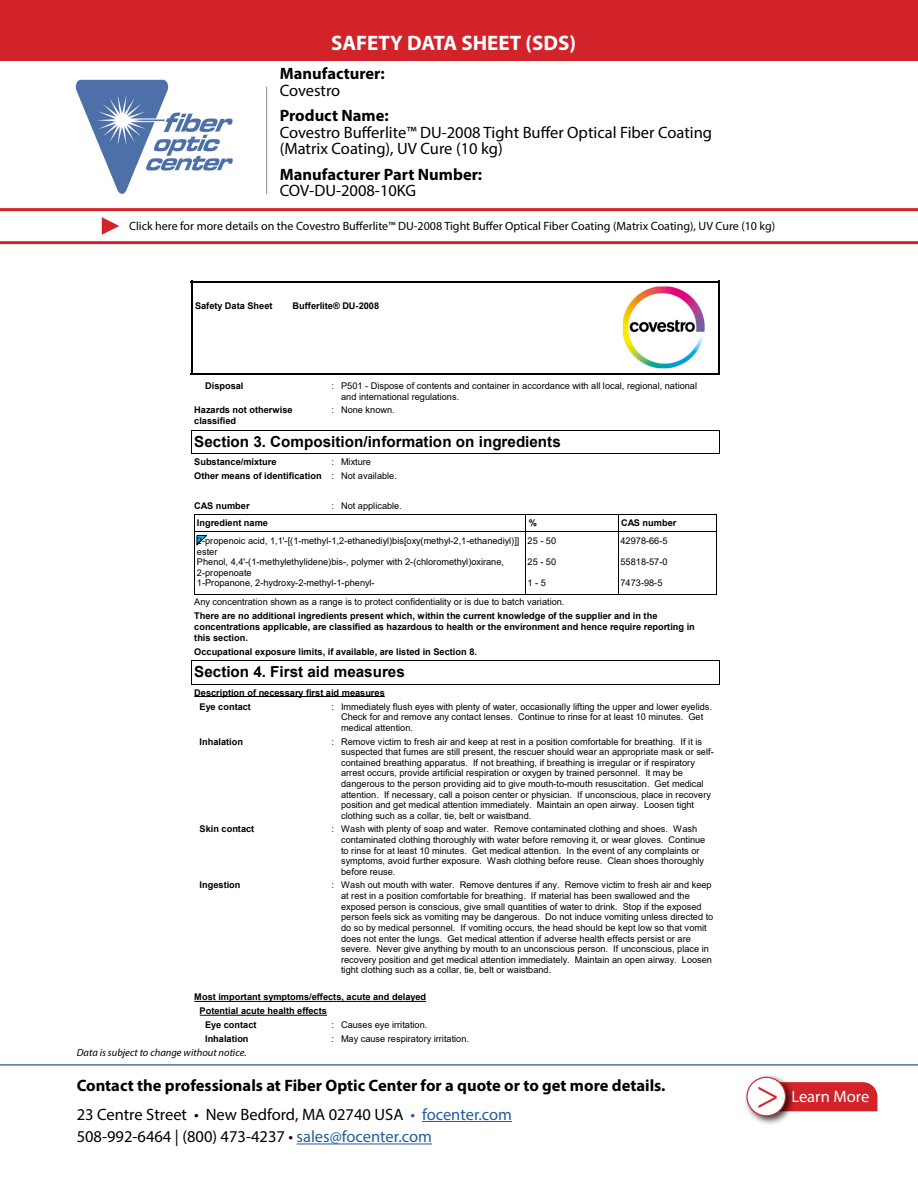
<style>
.page{position:relative;width:918px;height:1188px;background:#fff}
.page>*{position:absolute;margin:0;border:0;box-sizing:border-box;transform-origin:0 0}
.t1{font:42px "Minion Pro";color:#d2232a}
.t2{font:700 21px "Myriad Pro";color:#fff}
.t3{font:16.5px/22.5px "Myriad Pro";color:#000}
.t4{font:700 16.5px/16.5px "Myriad Pro";color:#000}
.t5{font:16.5px "Myriad Pro";color:#fff}
.t6{font:700 15.15px "Arial";color:#000}
.t7{font:12px "Myriad Pro";color:#000}
.t8{font:italic 10.5px "Myriad Pro";color:#000}
.t9{font:9.15px/10.6px "Arial";color:#000}
.t10{font:700 9.15px/10.9px "Arial";color:#000}
.s1{font-weight:400}
.s2{font-weight:700}
.s3{color:#215e9e}
</style>
<div class="page">
<hr style="left:422px;top:1121px;width:90px;height:1px;background:#215e9e">
<hr style="left:297px;top:1144px;width:135px;height:1px;background:#215e9e">
<hr style="left:0;top:1064px;width:918px;height:2px;background:#4f70a8">
<img style="left:75px;top:79px;width:158px;height:115px">
<hr style="left:266px;top:87px;width:1px;height:107px;background:#8a8c8e">
<div style="left:796px;top:1082px;width:81px;height:29px;background:#d2232a"></div>
<div style="left:743px;top:1074px;width:53px;height:52px;background:#000;opacity:.75"></div>
<div style="left:747px;top:1077px;width:39px;height:39px;background:#fff;border-radius:50%"></div>
<div style="left:746px;top:1077px;width:40px;height:39px;border:1px solid #d2232a;border-radius:50%"></div>
<hr style="left:0;top:241px;width:918px;height:3px;background:#d2232a">
<hr style="left:0;top:208px;width:918px;height:3px;background:#d2232a">
<svg style="left:102px;top:217px;width:17px;height:18px"></svg>
<div style="left:0;top:0;width:918px;height:60px;background:#d2232a"></div>
<hr style="left:191px;top:281px;width:528px;height:1px;background:#000">
<hr style="left:718px;top:281px;width:2px;height:93px;background:#000">
<hr style="left:191px;top:373px;width:528px;height:2px;background:#000">
<hr style="left:191px;top:281px;width:1px;height:93px;background:#000">
<img style="left:622px;top:287px;width:82px;height:82px">
<hr style="left:191px;top:430px;width:528px;height:1px;background:#000">
<hr style="left:191px;top:454px;width:528px;height:1px;background:#000">
<svg style="left:719px;top:430px;width:1px;height:24px"></svg>
<svg style="left:191px;top:431px;width:1px;height:24px"></svg>
<hr style="left:194px;top:515px;width:522px;height:1px;background:#000">
<hr style="left:716px;top:515px;width:1px;height:79px;background:#000">
<hr style="left:194px;top:594px;width:522px;height:1px;background:#000">
<hr style="left:194px;top:515px;width:1px;height:79px;background:#000">
<hr style="left:526px;top:515px;width:1px;height:79px;background:#000">
<hr style="left:618px;top:515px;width:1px;height:79px;background:#000">
<hr style="left:194px;top:531px;width:522px;height:1px;background:#000">
<svg style="left:196px;top:535px;width:11px;height:10px"></svg>
<hr style="left:191px;top:661px;width:528px;height:1px;background:#000">
<hr style="left:191px;top:684px;width:528px;height:1px;background:#000">
<svg style="left:719px;top:661px;width:1px;height:24px"></svg>
<svg style="left:191px;top:662px;width:1px;height:22px"></svg>
<hr style="left:194px;top:696px;width:191px;height:1px;background:#000">
<hr style="left:194px;top:1001px;width:232px;height:1px;background:#000">
<hr style="left:200px;top:1015px;width:127px;height:1px;background:#000">
<p class="t2" style="left:331px;top:29px;width:246px">SAFETY DATA SHEET (SDS)</p>
<p class="t4" style="left:280px;top:65px;width:107px">Manufacturer:<br><span class="s1">Covestro</span></p>
<p class="t3" style="left:280px;top:107px;width:434px;line-height:16.5px"><span class="s2">Product Name:<br></span>Covestro Bufferlite™ DU-2008 Tight Buffer Optical Fiber Coating</p>
<p class="t3" style="left:280px;top:137px;width:225px">(Matrix Coating), UV Cure (10 kg)</p>
<p class="t4" style="left:280px;top:165px;width:204px">Manufacturer Part Number:</p>
<p class="t3" style="left:280px;top:179px;width:138px">COV-DU-2008-10KG</p>
<p class="t7" style="left:129px;top:218px;width:648px">Click here for more details on the Covestro Bufferlite™ DU-2008 Tight Buffer Optical Fiber Coating (Matrix Coating), UV Cure (10 kg)</p>
<p class="t10" style="left:195px;top:300px;width:79px">Safety Data Sheet</p>
<p class="t10" style="left:293px;top:300px;width:88px">Bufferlite® DU-2008</p>
<p class="t10" style="left:205px;top:381px;width:40px">Disposal</p>
<p class="t9" style="left:341px;top:381px;width:358px;text-indent:-9px">: P501 - Dispose of contents and container in accordance with all local, regional, national and international regulations.</p>
<p class="t10" style="left:194px;top:405px;width:100px">Hazards not otherwise classified</p>
<p class="t9" style="left:332px;top:405px;width:65px">: None known.</p>
<p class="t6" style="left:194px;top:431px;width:368px">Section 3. Composition/information on ingredients</p>
<p class="t10" style="left:194px;top:456px;width:84px">Substance/mixture</p>
<p class="t9" style="left:332px;top:456px;width:4px">:</p>
<p class="t9" style="left:341px;top:456px;width:31px">Mixture</p>
<p class="t10" style="left:194px;top:470px;width:204px">Other means of identification <span class="s1">: Not available.</span></p>
<p class="t10" style="left:194px;top:501px;width:57px">CAS number</p>
<p class="t9" style="left:332px;top:501px;width:72px">: Not applicable.</p>
<p class="t10" style="left:197px;top:517px;width:73px">Ingredient name</p>
<p class="t10" style="left:529px;top:517px;width:10px">%</p>
<p class="t10" style="left:621px;top:517px;width:57px">CAS number</p>
<p class="t9" style="left:197px;top:535px;width:324px">2-propenoic acid, 1,1'-[(1-methyl-1,2-ethanediyl)bis[oxy(methyl-2,1-ethanediyl)]] ester</p>
<p class="t9" style="left:528px;top:535px;width:30px">25 - 50</p>
<p class="t9" style="left:621px;top:535px;width:49px">42978-66-5</p>
<p class="t9" style="left:197px;top:557px;width:309px">Phenol, 4,4'-(1-methylethylidene)bis-, polymer with 2-(chloromethyl)oxirane,<br>2-propenoate</p>
<p class="t9" style="left:528px;top:557px;width:30px">25 - 50</p>
<p class="t9" style="left:621px;top:557px;width:49px">55818-57-0</p>
<p class="t9" style="left:197px;top:578px;width:179px">1-Propanone, 2-hydroxy-2-methyl-1-phenyl-</p>
<p class="t9" style="left:528px;top:578px;width:20px">1 - 5</p>
<p class="t9" style="left:621px;top:578px;width:43px">7473-98-5</p>
<p class="t9" style="left:194px;top:597px;width:372px">Any concentration shown as a range is to protect confidentiality or is due to batch variation.</p>
<p class="t10" style="left:194px;top:610px;width:502px">There are no additional ingredients present which, within the current knowledge of the supplier and in the concentrations applicable, are classified as hazardous to health or the environment and hence require reporting in this section.</p>
<p class="t10" style="left:194px;top:646px;width:284px">Occupational exposure limits, if available, are listed in Section 8.</p>
<p class="t6" style="left:194px;top:661px;width:212px">Section 4. First aid measures</p>
<p class="t10" style="left:200px;top:701px;width:53px">Eye contact</p>
<p class="t10" style="left:194px;top:687px;width:192px">Description of necessary first aid measures</p>
<p class="t9" style="left:341px;top:701px;width:373px">Immediately flush eyes with plenty of water, occasionally lifting the upper and lower eyelids.<br>Check for and remove any contact lenses. Continue to rinse for at least 10 minutes. Get medical attention.</p>
<p class="t9" style="left:341px;top:736px;width:374px">Remove victim to fresh air and keep at rest in a position comfortable for breathing. If it is suspected that fumes are still present, the rescuer should wear an appropriate mask or self&shy;contained breathing apparatus. If not breathing, if breathing is irregular or if respiratory arrest occurs, provide artificial respiration or oxygen by trained personnel. It may be dangerous to the person providing aid to give mouth-to-mouth resuscitation. Get medical attention. If necessary, call a poison center or physician. If unconscious, place in recovery position and get medical attention immediately. Maintain an open airway. Loosen tight clothing such as a collar, tie, belt or waistband.</p>
<p class="t9" style="left:332px;top:701px;width:4px">:</p>
<p class="t10" style="left:200px;top:736px;width:45px">Inhalation</p>
<p class="t9" style="left:332px;top:736px;width:4px">:</p>
<p class="t10" style="left:200px;top:824px;width:56px">Skin contact</p>
<p class="t9" style="left:341px;top:824px;width:366px">Wash with plenty of soap and water. Remove contaminated clothing and shoes. Wash contaminated clothing thoroughly with water before removing it, or wear gloves. Continue to rinse for at least 10 minutes. Get medical attention. In the event of any complaints or symptoms, avoid further exposure. Wash clothing before reuse. Clean shoes thoroughly before reuse.</p>
<p class="t9" style="left:332px;top:824px;width:4px">:</p>
<p class="t9" style="left:341px;top:880px;width:374px">Wash out mouth with water. Remove dentures if any. Remove victim to fresh air and keep at rest in a position comfortable for breathing. If material has been swallowed and the exposed person is conscious, give small quantities of water to drink. Stop if the exposed person feels sick as vomiting may be dangerous. Do not induce vomiting unless directed to do so by medical personnel. If vomiting occurs, the head should be kept low so that vomit does not enter the lungs. Get medical attention if adverse health effects persist or are severe. Never give anything by mouth to an unconscious person. If unconscious, place in recovery position and get medical attention immediately. Maintain an open airway. Loosen tight clothing such as a collar, tie, belt or waistband.</p>
<p class="t10" style="left:200px;top:880px;width:42px">Ingestion</p>
<p class="t9" style="left:332px;top:880px;width:4px">:</p>
<p class="t10" style="left:194px;top:992px;width:233px">Most important symptoms/effects, acute and delayed</p>
<p class="t10" style="left:205px;top:1034px;width:45px">Inhalation</p>
<p class="t9" style="left:332px;top:1034px;width:139px">: May cause respiratory irritation.</p>
<p class="t10" style="left:200px;top:1006px;width:129px">Potential acute health effects</p>
<p class="t10" style="left:205px;top:1020px;width:53px">Eye contact</p>
<p class="t9" style="left:332px;top:1020px;width:97px">: Causes eye irritation.</p>
<p class="t8" style="left:77px;top:1046px;width:171px">Data is subject to change without notice.</p>
<p class="t4" style="left:77px;top:1076px;width:590px">Contact the professionals at Fiber Optic Center for a quote or to get more details.</p>
<p class="t3" style="left:77px;top:1103px;width:437px">23 Centre Street • New Bedford, MA 02740 USA <span class="s3">• focenter.com<br></span>508-992-6464 | (800) 473-4237 • <span class="s3">sales@focenter.com</span></p>
<p class="t1" style="left:756px;top:1066px;width:25px">&gt;</p>
<p class="t5" style="left:791px;top:1087px;width:79px">Learn More</p>
</div>
